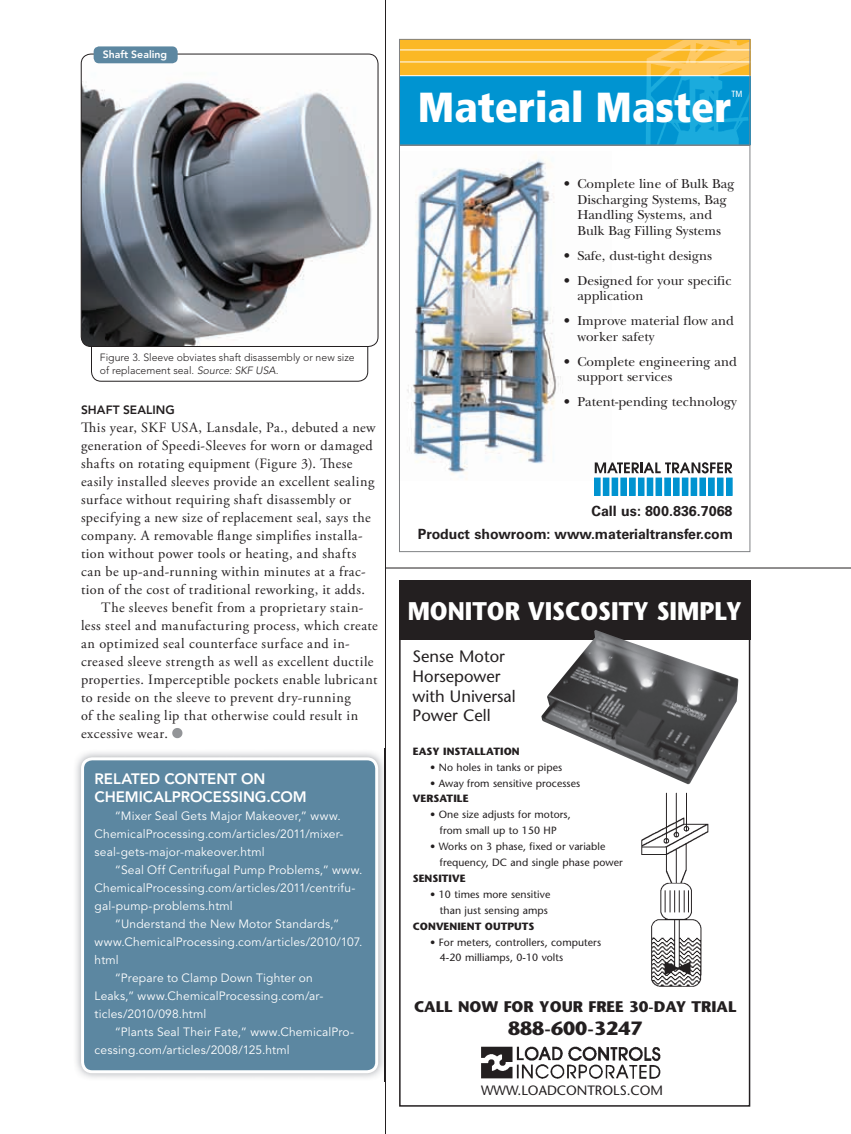
<style>
.page{position:relative;width:851px;height:1134px;background:#fff}
.page>*{position:absolute;margin:0;border:0;box-sizing:border-box;transform-origin:0 0}
.t1{font:900 condensed 42px "Frutiger";color:#fff}
.t2{font:700 25.5px "Stone Sans";color:#fff;scale:.9 1}
.t3{font:700 19.2px "Stone Sans";color:#231f20}
.t4{font:16.5px/19.8px "Stone Sans";color:#231f20}
.t5{font:700 15.3px "Stone Sans";color:#231f20}
.t6{font:800 15px/18px "Avenir LT Std";letter-spacing:-.005em;color:#fff}
.t7{font:14.25px/18px "Adobe Garamond Pro";letter-spacing:.03em;color:#231f20}
.t8{font:700 14.25px "Univers";color:#231f20}
.t9{font:700 14.1px "Univers";color:#231f20}
.t10{font:13.5px/15.8px "New Baskerville";color:#231f20}
.t11{font:13.5px "Stone Sans";color:#231f20}
.t12{font:12px/18px "Avenir LT Std";letter-spacing:.015em;color:#fff}
.t13{font:800 12px "Avenir LT Std";letter-spacing:.005em;color:#231f20}
.t14{font:10.5px/15.9px "Stone Sans";letter-spacing:.005em;color:#231f20}
.t15{font:300 10.5px/12.6px "Avenir LT Std";color:#231f20}
.t16{font:700 10.5px "Stone Sans";letter-spacing:.005em;color:#231f20}
.t17{font:800 10.5px "Avenir LT Std";color:#fff}
.t18{font:condensed 9px "Frutiger";color:#fff}
.s1{font-style:italic}
</style>
<div class="page">
<svg style="left:172px;top:728px;width:10px;height:10px"></svg>
<hr style="left:385px;top:568px;width:465px;height:1px;background:#231f20">
<hr style="left:385px;top:0;width:1px;height:1134px;background:#231f20">
<div style="left:399px;top:580px;width:351px;height:527px;border:2px solid #231f20"></div>
<div style="left:399px;top:580px;width:351px;height:59px;background:#231f20"></div>
<img style="left:541px;top:630px;width:197px;height:154px">
<img style="left:641px;top:793px;width:68px;height:194px">
<img style="left:481px;top:1046px;width:180px;height:33px">
<img style="left:407px;top:155px;width:203px;height:326px">
<img style="left:401px;top:76px;width:347px;height:68px">
<img style="left:401px;top:41px;width:347px;height:34px">
<hr style="left:399px;top:62px;width:351px;height:1px;background:#fff">
<hr style="left:399px;top:50px;width:351px;height:1px;background:#fff">
<hr style="left:399px;top:144px;width:351px;height:2px;background:#808285">
<div style="left:594px;top:478px;width:6px;height:17px;background:#0093d0"></div>
<div style="left:603px;top:478px;width:6px;height:17px;background:#0093d0"></div>
<div style="left:612px;top:478px;width:5px;height:17px;background:#0093d0"></div>
<div style="left:621px;top:478px;width:5px;height:17px;background:#0093d0"></div>
<div style="left:620px;top:478px;width:6px;height:18px;border:1px solid #0093d0"></div>
<div style="left:629px;top:478px;width:6px;height:17px;background:#0093d0"></div>
<div style="left:638px;top:478px;width:6px;height:17px;background:#0093d0"></div>
<div style="left:647px;top:478px;width:5px;height:17px;background:#0093d0"></div>
<div style="left:647px;top:478px;width:6px;height:18px;border:1px solid #0093d0"></div>
<div style="left:656px;top:478px;width:5px;height:17px;background:#0093d0"></div>
<div style="left:655px;top:478px;width:6px;height:18px;border:1px solid #0093d0"></div>
<div style="left:664px;top:478px;width:6px;height:17px;background:#0093d0"></div>
<div style="left:664px;top:478px;width:6px;height:18px;border:1px solid #0093d0"></div>
<div style="left:673px;top:478px;width:6px;height:17px;background:#0093d0"></div>
<div style="left:682px;top:478px;width:6px;height:17px;background:#0093d0"></div>
<div style="left:691px;top:478px;width:5px;height:17px;background:#0093d0"></div>
<div style="left:699px;top:478px;width:6px;height:17px;background:#0093d0"></div>
<div style="left:699px;top:478px;width:6px;height:18px;border:1px solid #0093d0"></div>
<div style="left:708px;top:478px;width:6px;height:17px;background:#0093d0"></div>
<div style="left:717px;top:478px;width:6px;height:17px;background:#0093d0"></div>
<div style="left:726px;top:478px;width:6px;height:17px;background:#0093d0"></div>
<svg style="left:594px;top:462px;width:138px;height:11px"></svg>
<img style="left:76px;top:752px;width:308px;height:326px">
<img style="left:384px;top:749px;width:1px;height:333px">
<div style="left:82px;top:759px;width:294px;height:313px;background:#5c87a1;border-radius:10px"></div>
<div style="left:81px;top:757px;width:297px;height:316px;border:3px solid #fff;border-radius:10px"></div>
<img style="left:81px;top:56px;width:297px;height:290px">
<div style="left:81px;top:54px;width:297px;height:293px;border:1px solid #231f20;border-radius:10px"></div>
<div style="left:94px;top:46px;width:84px;height:17px;background:#5c87a1;border-radius:5px"></div>
<p class="t17" style="left:103px;top:48px;width:66px">Shaft Sealing</p>
<p class="t15" style="left:100px;top:351px;width:256px">Figure 3. Sleeve obviates shaft disassembly or new size of replacement seal. <span class="s1">Source: SKF USA.</span></p>
<p class="t13" style="left:81px;top:403px;width:95px">SHAFT SEALING</p>
<p class="t7" style="left:81px;top:419px;width:296px;text-indent:16px">is year, SKF USA, Lansdale, Pa., debuted a new generation of Speedi-Sleeves for worn or damaged shafts on rotating equipment (Figure 3).</p>
<p class="t7" style="left:336px;top:455px;width:18px">ese</p>
<p class="t7" style="left:81px;top:473px;width:295px">easily installed sleeves provide an excellent sealing</p>
<p class="t7" style="left:81px;top:491px;width:272px">surface without requiring shaft disassembly or</p>
<p class="t7" style="left:81px;top:509px;width:291px">specifying a new size of replacement seal, says the</p>
<p class="t7" style="left:81px;top:527px;width:283px">company. A removable flange simplifies installa-</p>
<p class="t7" style="left:81px;top:545px;width:277px">tion without power tools or heating, and shafts</p>
<p class="t7" style="left:81px;top:563px;width:286px">can be up-and-running within minutes at a frac-</p>
<p class="t7" style="left:81px;top:581px;width:285px">tion of the cost of traditional reworking, it adds.</p>
<p class="t7" style="left:101px;top:599px;width:264px">The sleeves benefit from a proprietary stain-</p>
<p class="t7" style="left:81px;top:617px;width:298px">less steel and manufacturing process, which create</p>
<p class="t7" style="left:81px;top:635px;width:270px">an optimized seal counterface surface and in-</p>
<p class="t7" style="left:81px;top:653px;width:294px">creased sleeve strength as well as excellent ductile</p>
<p class="t7" style="left:81px;top:671px;width:298px">properties. Imperceptible pockets enable lubricant</p>
<p class="t7" style="left:81px;top:689px;width:271px">to reside on the sleeve to prevent dry-running</p>
<p class="t7" style="left:81px;top:707px;width:279px">of the sealing lip that otherwise could result in</p>
<p class="t7" style="left:81px;top:725px;width:88px">excessive wear.</p>
<p class="t6" style="left:94px;top:769px;width:214px">RELATED CONTENT ON<br>CHEMICALPROCESSING.COM</p>
<p class="t12" style="left:95px;top:807px;width:250px;text-indent:20px">“Mixer Seal Gets Major Makeover,” www.<br>ChemicalProcessing.com/articles/2011/mixer&shy;seal-gets-major-makeover.html</p>
<p class="t12" style="left:115px;top:861px;width:249px">“Seal Off Centrifugal Pump Problems,” www.</p>
<p class="t12" style="left:95px;top:879px;width:262px">ChemicalProcessing.com/articles/2011/centrifu-</p>
<p class="t12" style="left:95px;top:897px;width:140px">gal-pump-problems.html</p>
<p class="t12" style="left:115px;top:915px;width:226px">“Understand the New Motor Standards,”</p>
<p class="t12" style="left:95px;top:933px;width:269px">www.ChemicalProcessing.com/articles/2010/107.</p>
<p class="t12" style="left:95px;top:951px;width:26px">html</p>
<p class="t12" style="left:115px;top:969px;width:199px">“Prepare to Clamp Down Tighter on</p>
<p class="t12" style="left:95px;top:987px;width:230px">Leaks,” www.ChemicalProcessing.com/ar-</p>
<p class="t12" style="left:95px;top:1005px;width:113px">ticles/2010/098.html</p>
<p class="t12" style="left:115px;top:1023px;width:241px">“Plants Seal Their Fate,” www.ChemicalPro-</p>
<p class="t12" style="left:95px;top:1041px;width:197px">cessing.com/articles/2008/125.html</p>
<h1 class="t1" style="left:418px;top:81px;width:315px">Material Master</h1>
<p class="t18" style="left:731px;top:88px;width:12px">TM</p>
<p class="t10" style="left:577px;top:176px;width:158px;text-indent:-14px">• Complete line of Bulk Bag<br>Discharging Systems, Bag<br>Handling Systems, and<br>Bulk Bag Filling Systems</p>
<p class="t10" style="left:564px;top:248px;width:150px">• Safe, dust-tight designs</p>
<p class="t10" style="left:577px;top:272px;width:156px;text-indent:-14px">• Designed for your specific application</p>
<p class="t10" style="left:577px;top:313px;width:158px;text-indent:-14px">• Improve material flow and worker safety</p>
<p class="t10" style="left:577px;top:353px;width:161px;text-indent:-14px">• Complete engineering and support services</p>
<p class="t10" style="left:564px;top:394px;width:174px">• Patent-pending technology</p>
<p class="t8" style="left:591px;top:503px;width:142px">Call us: 800.836.7068</p>
<p class="t9" style="left:418px;top:526px;width:316px">Product showroom: www.materialtransfer.com</p>
<h2 class="t2" style="left:407px;top:595px;width:372px">MONITOR VISCOSITY SIMPLY</h2>
<p class="t4" style="left:412px;top:646px;width:105px">Sense Motor<br>Horsepower with Universal<br>Power Cell</p>
<p class="t16" style="left:413px;top:744px;width:108px">EASY INSTALLATION</p>
<p class="t14" style="left:430px;top:759px;width:133px">• No holes in tanks or pipes</p>
<p class="t14" style="left:430px;top:775px;width:151px">• Away from sensitive processes</p>
<p class="t16" style="left:413px;top:792px;width:57px">VERSATILE</p>
<p class="t14" style="left:430px;top:807px;width:142px;text-align:center">• One size adjusts for motors, from small up to 150 HP</p>
<p class="t14" style="left:440px;top:838px;width:184px;text-indent:-10px">• Works on 3 phase, fixed or variable frequency, DC and single phase power</p>
<p class="t16" style="left:413px;top:872px;width:54px">SENSITIVE</p>
<p class="t14" style="left:430px;top:886px;width:122px;text-align:right">• 10 times more sensitive than just sensing amps</p>
<p class="t16" style="left:413px;top:919px;width:123px">CONVENIENT OUTPUTS</p>
<p class="t14" style="left:440px;top:934px;width:163px;text-indent:-10px">• For meters, controllers, computers<br>4-20 milliamps, 0-10 volts</p>
<p class="t5" style="left:414px;top:997px;width:324px">CALL NOW FOR YOUR FREE 30-DAY TRIAL</p>
<h3 class="t3" style="left:508px;top:1016px;width:136px">888-600-3247</h3>
<p class="t11" style="left:481px;top:1082px;width:184px">WWW.LOADCONTROLS.COM</p>
</div>
